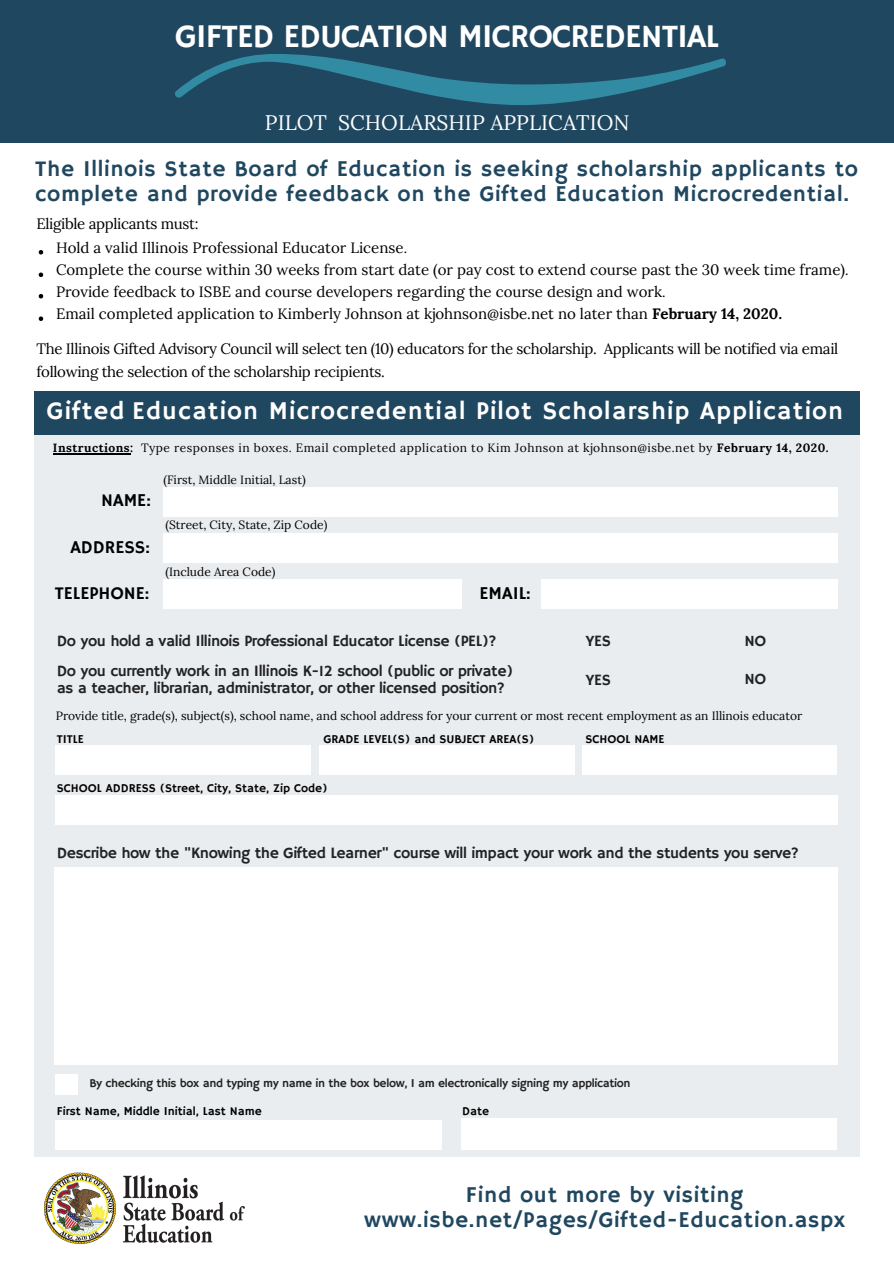
<style>
.page{position:relative;width:894px;height:1264px;background:#fff}
.page>*{position:absolute;margin:0;border:0;box-sizing:border-box;transform-origin:0 0}
.t1{font:33px "Hammersmith One";letter-spacing:-.03em;color:#fff}
.t2{font:25.5px "Hammersmith One";letter-spacing:.045em;color:#fff}
.t3{font:22.5px/24.8px "Hammersmith One";letter-spacing:.03em;color:#204760}
.t4{font:21px "Lora";color:#fff}
.t5{font:18px "Hammersmith One";color:#000}
.t6{font:15.75px/17px "Hammersmith One";letter-spacing:-.025em;color:#222}
.t7{font:15px/22.2px "Lora";color:#000}
.t8{font:15px/23.7px "Lora";letter-spacing:-.02em;color:#000}
.t9{font:12px "Lora";color:#000}
.t10{font:12px "Hammersmith One";color:#000}
.t11{font:12px "Lora";letter-spacing:.04em;color:#000}
.t12{font:12px "Hammersmith One";letter-spacing:-.025em;color:#222}
.s1{font-family:"Minion Pro"}
.s2{font-weight:700}
.s3{font-family:"Minion Pro";font-weight:700}
</style>
<div class="page">
<div style="left:0;top:0;width:893px;height:143px;background:#204760"></div>
<svg style="left:175px;top:54px;width:550px;height:51px"></svg>
<div style="left:34px;top:433px;width:825px;height:724px;background:#eaedf0"></div>
<div style="left:34px;top:391px;width:826px;height:43px;background:#204760"></div>
<div style="left:55px;top:867px;width:782px;height:197px;background:#fff"></div>
<div style="left:163px;top:487px;width:674px;height:29px;background:#fff"></div>
<div style="left:163px;top:533px;width:674px;height:30px;background:#fff"></div>
<div style="left:163px;top:580px;width:299px;height:29px;background:#fff"></div>
<div style="left:541px;top:580px;width:296px;height:29px;background:#fff"></div>
<div style="left:55px;top:1074px;width:22px;height:20px;background:#fff"></div>
<div style="left:55px;top:1120px;width:386px;height:29px;background:#fff"></div>
<div style="left:461px;top:1118px;width:374px;height:31px;background:#fff"></div>
<div style="left:56px;top:795px;width:781px;height:29px;background:#fff"></div>
<div style="left:56px;top:746px;width:255px;height:29px;background:#fff"></div>
<div style="left:319px;top:746px;width:255px;height:29px;background:#fff"></div>
<div style="left:582px;top:746px;width:254px;height:29px;background:#fff"></div>
<img style="left:44px;top:1172px;width:201px;height:73px">
<svg style="left:39px;top:250px;width:4px;height:4px"></svg>
<svg style="left:39px;top:272px;width:4px;height:5px"></svg>
<svg style="left:39px;top:294px;width:4px;height:4px"></svg>
<svg style="left:39px;top:316px;width:4px;height:5px"></svg>
<hr style="left:53px;top:453px;width:77px;height:1px;background:#000">
<h1 class="t1" style="left:175px;top:17px;width:546px">GIFTED EDUCATION MICROCREDENTIAL</h1>
<h3 class="t4" style="left:265px;top:109px;width:366px">PILOT SCHOLARSHIP APPLICATION</h3>
<h3 class="t3" style="left:35px;top:158px;width:823px">The Illinois State Board of Education is seeking scholarship applicants to complete and provide feedback on the Gifted Education Microcredential.</h3>
<p class="t8" style="left:36px;top:211px;width:163px">Eligible applicants must:</p>
<p class="t7" style="left:56px;top:236px;width:793px">Hold a valid Illinois Professional Educator License<span class="s1">.<br></span>Complete the course within 30 weeks from start date (or pay cost to extend course past the 30 week time frame)<span class="s1">.<br></span>Provide feedback to ISBE and course developers regarding the course design and work<span class="s1">.<br></span>Email completed application to Kimberly Johnson at kjohnson@isbe.net no later than <span class="s2">February 14, 2020</span><span class="s3">.</span></p>
<p class="t8" style="left:36px;top:336px;width:803px">The Illinois Gifted Advisory Council will select ten (10) educators for the scholarship. Applicants will be notified via email following the selection of the scholarship recipients.</p>
<h2 class="t2" style="left:47px;top:396px;width:797px">Gifted Education Microcredential Pilot Scholarship Application</h2>
<p class="t11" style="left:53px;top:440px;width:777px"><span class="s2">Instructions:</span> Type responses in boxes. Email completed application to Kim Johnson at kjohnson@isbe.net by <span class="s2">February 14, 2020.</span></p>
<p class="t5" style="left:101px;top:490px;width:51px">NAME:</p>
<p class="t5" style="left:70px;top:536px;width:81px">ADDRESS:</p>
<p class="t9" style="left:163px;top:472px;width:144px">(First, Middle Initial, Last)</p>
<p class="t9" style="left:165px;top:517px;width:163px">(Street, City, State, Zip Code)</p>
<p class="t9" style="left:165px;top:564px;width:111px">(Include Area Code)</p>
<p class="t5" style="left:55px;top:582px;width:96px">TELEPHONE:</p>
<p class="t5" style="left:479px;top:582px;width:53px">EMAIL:</p>
<p class="t6" style="left:57px;top:633px;width:441px">Do you hold a valid Illinois Professional Educator License (PEL)?</p>
<p class="t6" style="left:585px;top:633px;width:27px">YES</p>
<p class="t6" style="left:744px;top:633px;width:23px">NO</p>
<p class="t6" style="left:585px;top:672px;width:27px">YES</p>
<p class="t6" style="left:744px;top:671px;width:23px">NO</p>
<p class="t6" style="left:57px;top:663px;width:458px">Do you currently work in an Illinois K-12 school (public or private) as a teacher, librarian, administrator, or other licensed position?</p>
<p class="t9" style="left:56px;top:708px;width:748px">Provide title, grade(s), subject(s), school name, and school address for your current or most recent employment as an Illinois educator</p>
<p class="t10" style="left:57px;top:731px;width:29px">TITLE</p>
<p class="t10" style="left:323px;top:731px;width:212px">GRADE LEVEL(S) and SUBJECT AREA(S)</p>
<p class="t10" style="left:57px;top:781px;width:272px">SCHOOL ADDRESS (Street, City, State, Zip Code)</p>
<p class="t10" style="left:585px;top:731px;width:80px">SCHOOL NAME</p>
<p class="t6" style="left:57px;top:845px;width:743px">Describe how the "Knowing the Gifted Learner" course will impact your work and the students you serve?</p>
<p class="t12" style="left:89px;top:1076px;width:542px">By checking this box and typing my name in the box below, I am electronically signing my application</p>
<p class="t10" style="left:57px;top:1103px;width:206px">First Name, Middle Initial, Last Name</p>
<p class="t10" style="left:462px;top:1103px;width:28px">Date</p>
<h3 class="t3" style="left:364px;top:1183px;width:482px;text-align:center">Find out more by visiting www.isbe.net/Pages/Gifted-Education.aspx</h3>
</div>
